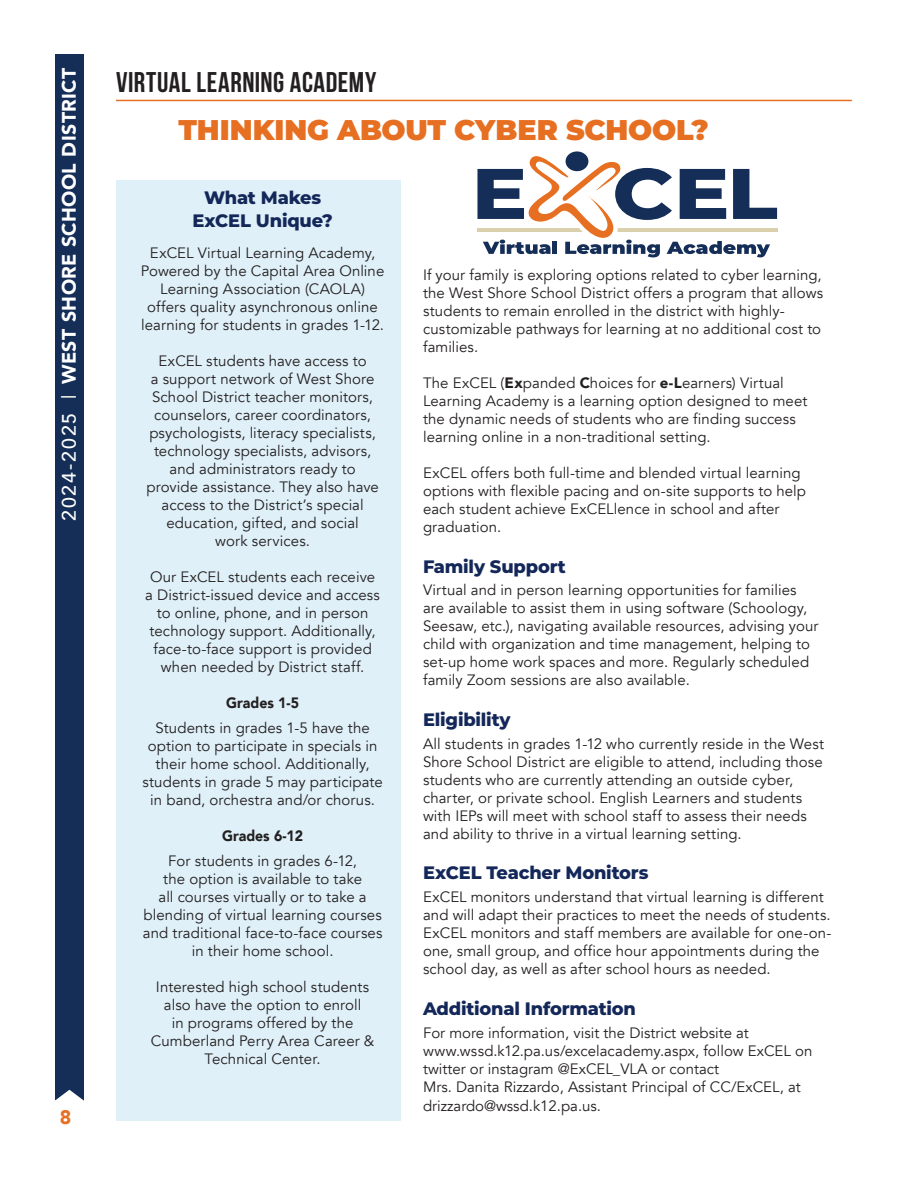
<style>
.page{position:relative;width:918px;height:1188px;background:#fff}
.page>*{position:absolute;margin:0;border:0;box-sizing:border-box;transform-origin:0 0}
.t1{font:900 28.5px "Montserrat";letter-spacing:-.005em;color:#e76f22}
.t2{font:700 28.5px "Bebas Neue";letter-spacing:.02em;color:#231f20}
.t3{font:900 19.5px "Avenir";letter-spacing:.02em;color:#fff}
.t4{font:900 19.5px "Avenir";color:#e76f22}
.t5{font:800 18px/22.5px "Montserrat";letter-spacing:-.01em;color:#142759;text-align:center}
.t6{font:15px/18px "Avenir";letter-spacing:.005em;color:#231f20}
.t7{font:900 15px "Avenir";color:#231f20;scale:.94 1}
.s1{font-weight:500}
.s2{font-weight:500;color:#f4f2e8}
.s3{font-weight:900}
</style>
<div class="page">
<div style="left:55px;top:54px;width:29px;height:1046px;background:#142e58"></div>
<svg style="left:55px;top:1089px;width:29px;height:12px"></svg>
<div style="left:116px;top:180px;width:284px;height:940px;background:#dff0f8"></div>
<hr style="left:477px;top:228px;width:301px;height:3px;background:#dad0ac">
<svg style="left:477px;top:152px;width:300px;height:105px"></svg>
<hr style="left:116px;top:100px;width:736px;height:1px;background:#e76f22">
<h2 class="t3" style="left:52px;top:521px;width:455px;rotate:-90deg"><span class="s1">2024-2025</span> <span class="s2">|</span> WEST SHORE SCHOOL DISTRICT</h2>
<h2 class="t4" style="left:60px;top:1100px;width:13px">8</h2>
<h1 class="t2" style="left:116px;top:67px;width:262px">VIRTUAL LEARNING ACADEMY</h1>
<h1 class="t1" style="left:179px;top:108px;width:532px">THINKING ABOUT CYBER SCHOOL?</h1>
<p class="t5" style="left:193px;top:185px;width:142px">What Makes<br>ExCEL Unique?</p>
<p class="t6" style="left:141px;top:244px;width:245px;text-align:center">ExCEL Virtual Learning Academy, Powered by the Capital Area Online Learning Association (CAOLA) offers quality asynchronous online learning for students in grades 1-12.</p>
<p class="t6" style="left:146px;top:352px;width:234px;text-align:center">ExCEL students have access to<br>a support network of West Shore<br>School District teacher monitors, counselors, career coordinators, psychologists, literacy specialists, technology specialists, advisors, and administrators ready to provide assistance. They also have access to the District’s special education, gifted, and social<br>work services.</p>
<p class="t6" style="left:145px;top:568px;width:236px;text-align:center">Our ExCEL students each receive a District-issued device and access to online, phone, and in person technology support. Additionally, face-to-face support is provided when needed by District staff.</p>
<p class="t7" style="left:226px;top:690px;width:79px">Grades 1-5</p>
<p class="t6" style="left:142px;top:719px;width:242px;text-align:center">Students in grades 1-5 have the option to participate in specials in their home school. Additionally, students in grade 5 may participate in band, orchestra and/or chorus.</p>
<p class="t7" style="left:222px;top:823px;width:88px">Grades 6-12</p>
<p class="t6" style="left:143px;top:852px;width:241px;text-align:center">For students in grades 6-12,<br>the option is available to take<br>all courses virtually or to take a blending of virtual learning courses and traditional face-to-face courses in their home school.</p>
<p class="t6" style="left:151px;top:978px;width:225px;text-align:center">Interested high school students also have the option to enroll<br>in programs offered by the<br>Cumberland Perry Area Career &amp;<br>Technical Center.</p>
<p class="t6" style="left:423px;top:266px;width:402px">If your family is exploring options related to cyber learning, the West Shore School District offers a program that allows students to remain enrolled in the district with highly&shy;customizable pathways for learning at no additional cost to families.</p>
<p class="t6" style="left:423px;top:374px;width:386px">The ExCEL (<span class="s3">Ex</span>panded <span class="s3">C</span>hoices for <span class="s3">e-L</span>earners) Virtual Learning Academy is a learning option designed to meet the dynamic needs of students who are finding success learning online in a non-traditional setting.</p>
<p class="t6" style="left:423px;top:464px;width:385px">ExCEL offers both full-time and blended virtual learning options with flexible pacing and on-site supports to help each student achieve ExCELlence in school and after graduation.</p>
<p class="t5" style="left:423px;top:554px;width:144px">Family Support</p>
<p class="t6" style="left:423px;top:582px;width:397px">Virtual and in person learning opportunities for families are available to assist them in using software (Schoology, Seesaw, etc.), navigating available resources, advising your child with organization and time management, helping to set-up home work spaces and more. Regularly scheduled family Zoom sessions are also available.</p>
<p class="t5" style="left:423px;top:707px;width:89px">Eligibility</p>
<p class="t6" style="left:423px;top:735px;width:403px">All students in grades 1-12 who currently reside in the West Shore School District are eligible to attend, including those students who are currently attending an outside cyber, charter, or private school. English Learners and students with IEPs will meet with school staff to assess their needs and ability to thrive in a virtual learning setting.</p>
<p class="t5" style="left:423px;top:861px;width:227px">ExCEL Teacher Monitors</p>
<p class="t6" style="left:423px;top:888px;width:410px">ExCEL monitors understand that virtual learning is different and will adapt their practices to meet the needs of students.<br>ExCEL monitors and staff members are available for one-on&shy;one, small group, and office hour appointments during the school day, as well as after school hours as needed.</p>
<p class="t5" style="left:423px;top:996px;width:214px">Additional Information</p>
<p class="t6" style="left:423px;top:1024px;width:391px">For more information, visit the District website at www.wssd.k12.pa.us/excelacademy.aspx, follow ExCEL on twitter or instagram @ExCEL_VLA or contact<br>Mrs. Danita Rizzardo, Assistant Principal of CC/ExCEL, at</p>
<p class="t6" style="left:423px;top:1097px;width:180px">drizzardo@wssd.k12.pa.us.</p>
</div>
